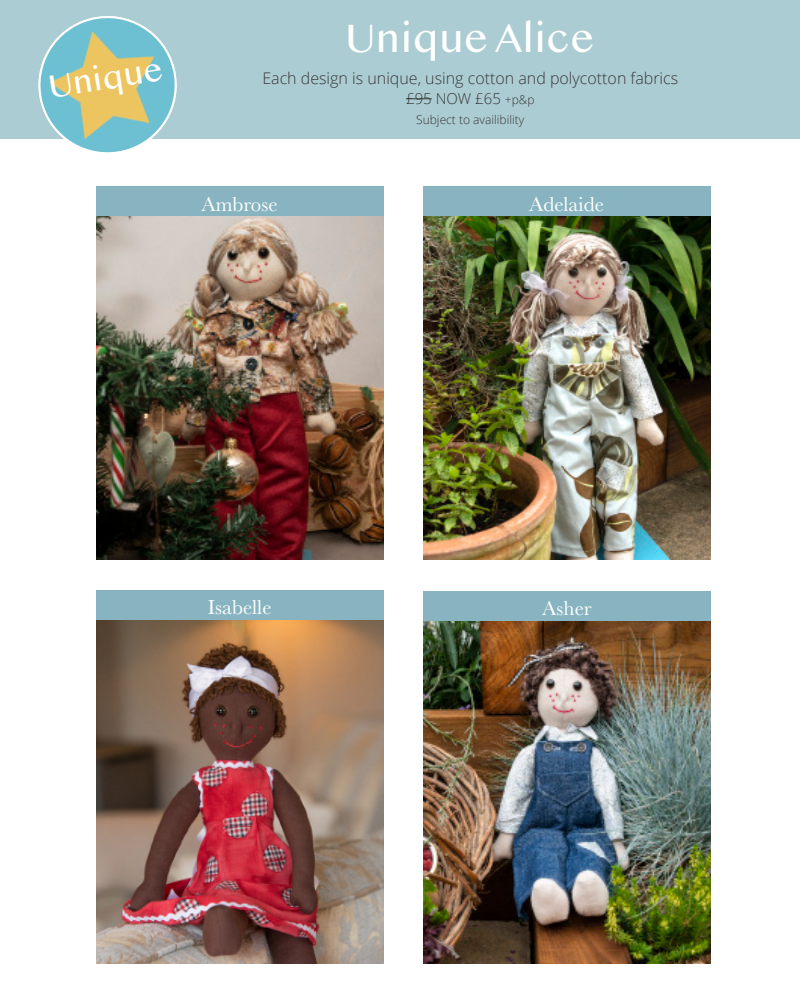
<style>
.page{position:relative;width:800px;height:1000px;background:#fff}
.page>*{position:absolute;margin:0;border:0;box-sizing:border-box;transform-origin:0 0}
.t1{font:42px "Malayalam MN";color:#fff}
.t2{font:34px "Malayalam MN";color:#fff}
.t3{font:21px "Baskerville";color:#fff}
.t4{font:300 16px "Open Sans";color:#383838}
.t5{font:300 15px "Open Sans";color:#383838}
.t6{font:300 12px "Open Sans";color:#383838}
.s1{font-size:12px}
</style>
<div class="page">
<div style="left:0;top:0;width:800px;height:138px;background:#abccd2"></div>
<svg style="left:406px;top:98px;width:26px;height:1px"></svg>
<img style="left:423px;top:216px;width:287px;height:343px">
<div style="left:423px;top:187px;width:287px;height:29px;background:#88b4c1"></div>
<img style="left:96px;top:620px;width:287px;height:343px">
<div style="left:96px;top:591px;width:287px;height:29px;background:#88b4c1"></div>
<img style="left:423px;top:620px;width:288px;height:344px">
<div style="left:423px;top:591px;width:288px;height:29px;background:#88b4c1"></div>
<svg style="left:32px;top:16px;width:151px;height:137px"></svg>
<img style="left:96px;top:216px;width:287px;height:343px">
<div style="left:96px;top:187px;width:287px;height:29px;background:#88b4c1"></div>
<p class="t2" style="left:46px;top:71px;width:117px;rotate:-9deg">Unique</p>
<p class="t1" style="left:346px;top:18px;width:251px">Unique Alice</p>
<p class="t4" style="left:262px;top:67px;width:417px">Each design is unique, using cotton and polycotton fabrics</p>
<p class="t5" style="left:406px;top:88px;width:130px">£95 NOW £65 <span class="s1">+p&amp;p</span></p>
<p class="t6" style="left:416px;top:111px;width:110px">Subject to availibility</p>
<p class="t3" style="left:202px;top:190px;width:77px">Ambrose</p>
<p class="t3" style="left:529px;top:190px;width:76px">Adelaide</p>
<p class="t3" style="left:208px;top:594px;width:65px">Isabelle</p>
<p class="t3" style="left:542px;top:595px;width:51px">Asher</p>
</div>
